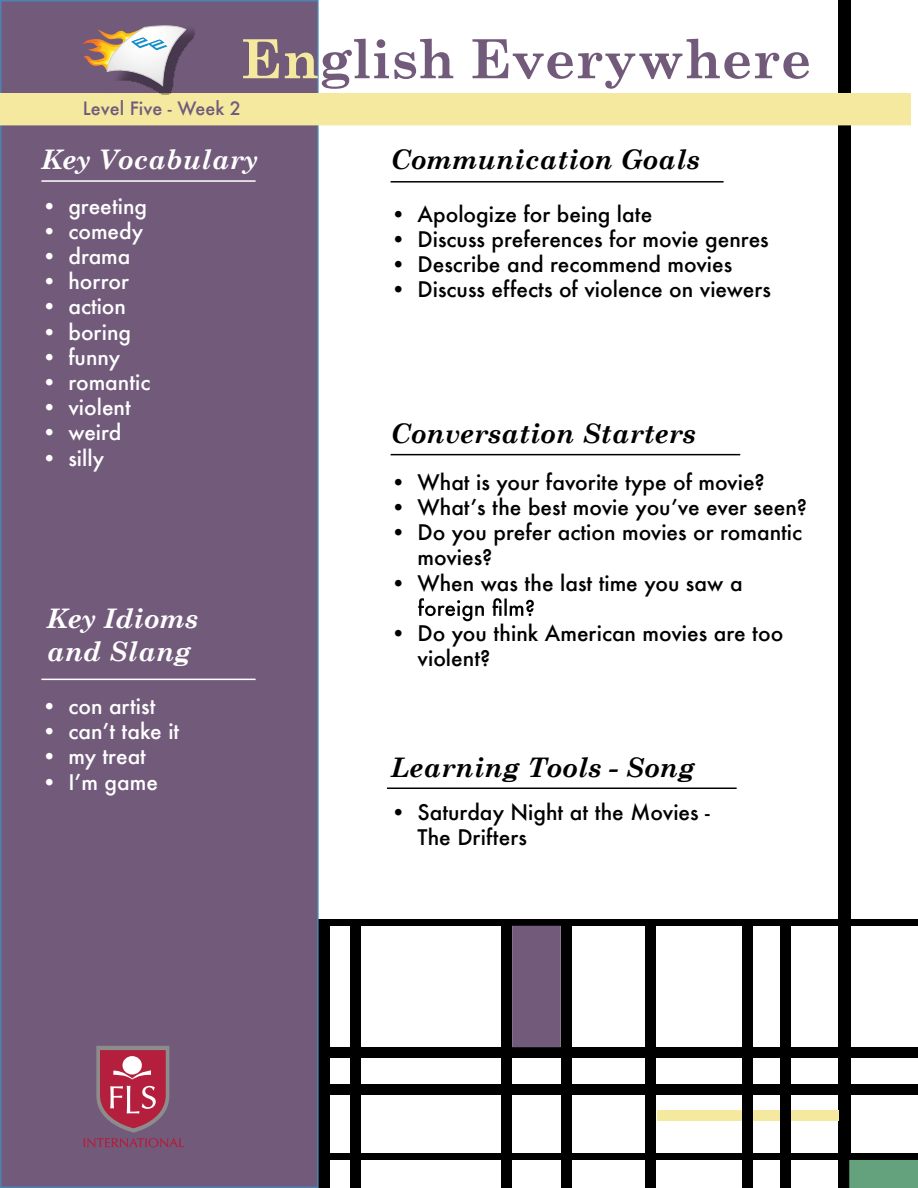
<style>
.page{position:relative;width:918px;height:1188px;background:#fff}
.page>*{position:absolute;margin:0;border:0;box-sizing:border-box;transform-origin:0 0}
.t1{font:700 54px "Century Schoolbook";color:#725a7b}
.t2{font:italic 700 27px "Century Schoolbook";color:#000}
.t3{font:italic 700 27px/32.4px "Century Schoolbook";color:#fff}
.t4{font:500 21px/25.2px "Futura";color:#000}
.t5{font:500 21px "Futura";color:#fff}
.t6{font:500 18px "Futura";color:#725a7b}
.s1{color:#f4e99f}
</style>
<div class="page">
<div style="left:318px;top:919px;width:12px;height:268px;background:#000"></div>
<div style="left:350px;top:924px;width:11px;height:264px;background:#000"></div>
<div style="left:839px;top:0;width:12px;height:1188px;background:#000"></div>
<div style="left:0;top:1047px;width:918px;height:11px;background:#000"></div>
<div style="left:657px;top:1110px;width:182px;height:10px;background:#f4e99f"></div>
<div style="left:318px;top:919px;width:600px;height:7px;background:#000"></div>
<div style="left:501px;top:924px;width:11px;height:264px;background:#000"></div>
<div style="left:561px;top:926px;width:11px;height:262px;background:#000"></div>
<div style="left:645px;top:924px;width:11px;height:264px;background:#000"></div>
<div style="left:512px;top:926px;width:49px;height:121px;background:#725a7b;border:2px solid #725a7b"></div>
<div style="left:318px;top:1084px;width:600px;height:10px;background:#000"></div>
<div style="left:319px;top:1153px;width:599px;height:7px;background:#000"></div>
<div style="left:742px;top:924px;width:11px;height:264px;background:#000"></div>
<div style="left:780px;top:919px;width:11px;height:268px;background:#000"></div>
<div style="left:849px;top:1160px;width:69px;height:28px;background:#64a27d"></div>
<div style="left:1px;top:1px;width:317px;height:1186px;background:#725a7b"></div>
<div style="left:0;top:0;width:319px;height:1188px;border:2px solid #4f82b4"></div>
<div style="left:0;top:93px;width:911px;height:32px;background:#f4e99f"></div>
<hr style="left:41px;top:180px;width:215px;height:2px;background:#fff">
<hr style="left:41px;top:679px;width:215px;height:1px;background:#fff">
<svg style="left:84px;top:1046px;width:100px;height:101px"></svg>
<hr style="left:391px;top:181px;width:333px;height:2px;background:#000">
<hr style="left:391px;top:454px;width:349px;height:1px;background:#000">
<svg style="left:418px;top:598px;width:116px;height:23px"></svg>
<hr style="left:387px;top:788px;width:350px;height:1px;background:#000">
<img style="left:102px;top:29px;width:94px;height:68px">
<svg style="left:83px;top:25px;width:104px;height:62px"></svg>
<h1 class="t1" style="left:241px;top:26px;width:572px"><span class="s1">En</span>glish Everywhere</h1>
<p class="t6" style="left:83px;top:96px;width:160px">Level Five - Week 2</p>
<p class="t3" style="left:41px;top:143px;width:218px">Key Vocabulary</p>
<p class="t5" style="left:41px;top:191px;width:107px">• greeting</p>
<p class="t5" style="left:41px;top:217px;width:103px">• comedy</p>
<p class="t5" style="left:41px;top:242px;width:91px">• drama</p>
<p class="t5" style="left:41px;top:267px;width:89px">• horror</p>
<p class="t5" style="left:41px;top:292px;width:86px">• action</p>
<p class="t5" style="left:41px;top:317px;width:91px">• boring</p>
<p class="t5" style="left:41px;top:343px;width:80px">• funny</p>
<p class="t5" style="left:41px;top:368px;width:111px">• romantic</p>
<p class="t5" style="left:41px;top:393px;width:91px">• violent</p>
<p class="t5" style="left:41px;top:418px;width:82px">• weird</p>
<p class="t5" style="left:41px;top:443px;width:64px">• silly</p>
<p class="t3" style="left:47px;top:602px;width:153px">Key Idioms and Slang</p>
<p class="t5" style="left:41px;top:692px;width:116px">• con artist</p>
<p class="t5" style="left:41px;top:717px;width:139px">• canʼt take it</p>
<p class="t5" style="left:41px;top:742px;width:106px">• my treat</p>
<p class="t5" style="left:41px;top:767px;width:118px">• Iʼm game</p>
<p class="t2" style="left:391px;top:143px;width:311px">Communication Goals</p>
<p class="t4" style="left:391px;top:201px;width:263px">• Apologize for being late</p>
<p class="t4" style="left:391px;top:226px;width:380px">• Discuss preferences for movie genres</p>
<p class="t4" style="left:391px;top:251px;width:343px">• Describe and recommend movies</p>
<p class="t4" style="left:391px;top:277px;width:382px">• Discuss effects of violence on viewers</p>
<p class="t2" style="left:391px;top:416px;width:307px">Conversation Starters</p>
<p class="t4" style="left:391px;top:469px;width:376px">• What is your favorite type of movie?</p>
<p class="t4" style="left:391px;top:494px;width:418px">• Whatʼs the best movie youʼve ever seen?</p>
<p class="t4" style="left:418px;top:520px;width:386px;text-indent:-27px">• Do you prefer action movies or romantic movies?</p>
<p class="t4" style="left:391px;top:570px;width:354px">• When was the last time you saw a</p>
<p class="t4" style="left:418px;top:620px;width:367px;text-indent:-27px">• Do you think American movies are too violent?</p>
<p class="t2" style="left:391px;top:750px;width:306px">Learning Tools - Song</p>
<p class="t4" style="left:418px;top:799px;width:294px;text-indent:-27px">• Saturday Night at the Movies -<br>The Drifters</p>
</div>
